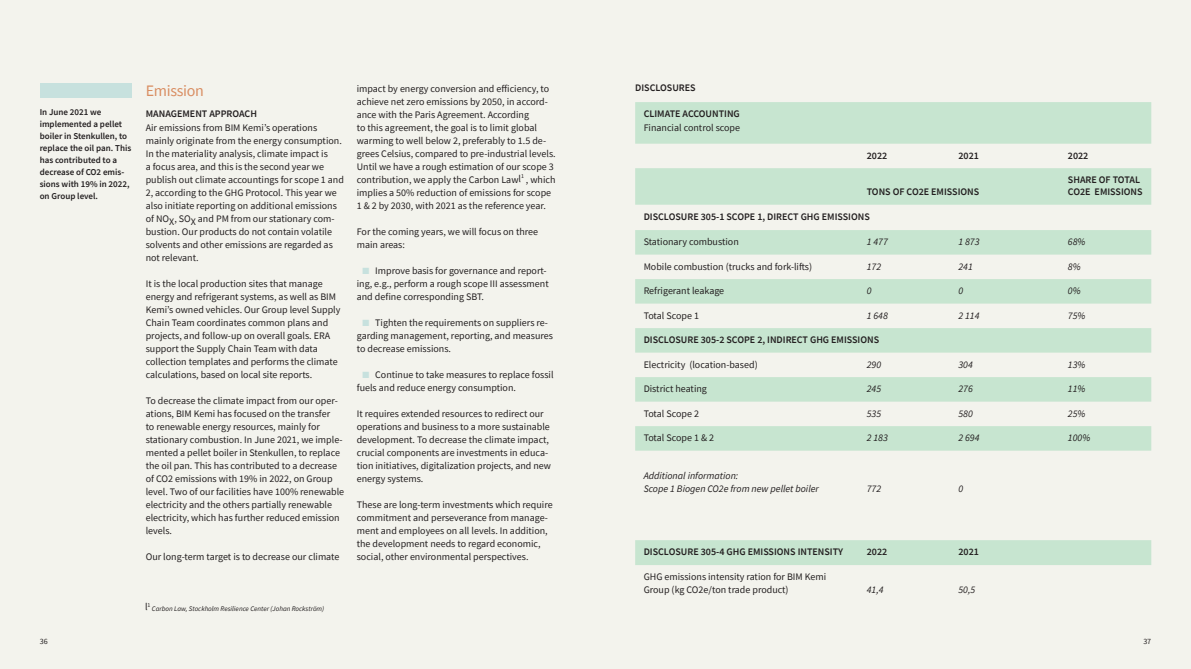
<style>
.page{position:relative;width:1191px;height:669px;background:#fff}
.page>*{position:absolute;margin:0;border:0;box-sizing:border-box;transform-origin:0 0}
.t1{font:16px "Source Sans Pro";letter-spacing:-.02em;color:#d98e63}
.t2{font:10px/13px "Source Sans Pro";color:#231f20}
.t3{font:600 10px/12px "Source Sans Pro";color:#231f20}
.t4{font:italic 10px/13px "Source Sans Pro";color:#231f20}
.t5{font:600 9px/12px "Source Sans Pro";color:#231f20}
.t6{font:8px "Source Sans Pro";color:#231f20}
.t7{font:italic 7px "Source Sans Pro";color:#231f20}
.s1{color:#c7e1de}
</style>
<div class="page">
<div style="left:0;top:0;width:595px;height:669px;background:#f3f3ed"></div>
<div style="left:595px;top:0;width:596px;height:669px;background:#f3f3ed"></div>
<div style="left:40px;top:84px;width:92px;height:14px;background:#c7e1de"></div>
<svg style="left:635px;top:102px;width:516px;height:463px"></svg>
<p class="t5" style="left:40px;top:106px;width:93px">In June 2021 we implemented a pellet boiler in Stenkullen, to replace the oil pan. This has contributed to a decrease of CO2 emis&shy;sions with 19% in 2022, on Group level.</p>
<h1 class="t1" style="left:146px;top:80px;width:60px">Emission</h1>
<p class="t3" style="left:146px;top:107px;width:113px">MANAGEMENT APPROACH</p>
<p class="t2" style="left:146px;top:121px;width:200px">Air emissions from BIM Kemi’s operations mainly originate from the energy consumption.<br>In the materiality analysis, climate impact is<br>a focus area, and this is the second year we publish out climate accountings for scope 1 and 2, according to the GHG Protocol. This year we also initiate reporting on additional emissions of NOX, SOX and PM from our stationary com&shy;bustion. Our products do not contain volatile solvents and other emissions are regarded as not relevant.</p>
<p class="t2" style="left:146px;top:277px;width:196px">It is the local production sites that manage energy and refrigerant systems, as well as BIM Kemi’s owned vehicles. Our Group level Supply Chain Team coordinates common plans and projects, and follow-up on overall goals. ERA support the Supply Chain Team with data collection templates and performs the climate calculations, based on local site reports.</p>
<p class="t2" style="left:146px;top:394px;width:200px">To decrease the climate impact from our oper&shy;ations, BIM Kemi has focused on the transfer<br>to renewable energy resources, mainly for stationary combustion. In June 2021, we imple&shy;mented a pellet boiler in Stenkullen, to replace the oil pan. This has contributed to a decrease of CO2 emissions with 19% in 2022, on Group level. Two of our facilities have 100% renewable electricity and the others partially renewable electricity, which has further reduced emission levels.</p>
<p class="t2" style="left:146px;top:550px;width:195px">Our long-term target is to decrease our climate</p>
<p class="t2" style="left:357px;top:82px;width:200px">impact by energy conversion and efficiency, to achieve net zero emissions by 2050, in accord&shy;ance with the Paris Agreement. According<br>to this agreement, the goal is to limit global warming to well below 2, preferably to 1.5 de&shy;grees Celsius, compared to pre-industrial levels.<br>Until we have a rough estimation of our scope 3 contribution, we apply the Carbon Lawl<sup>1</sup> , which implies a 50% reduction of emissions for scope 1 &amp; 2 by 2030, with 2021 as the reference year.</p>
<p class="t2" style="left:357px;top:225px;width:183px">For the coming years, we will focus on three main areas:</p>
<p class="t2" style="left:357px;top:264px;width:193px;text-indent:6px"><span class="s1">■</span> Improve basis for governance and report&shy;ing, e.g., perform a rough scope III assessment and define corresponding SBT.</p>
<p class="t2" style="left:357px;top:316px;width:198px;text-indent:6px"><span class="s1">■</span> Tighten the requirements on suppliers re&shy;garding management, reporting, and measures to decrease emissions.</p>
<p class="t2" style="left:357px;top:368px;width:198px;text-indent:6px"><span class="s1">■</span> Continue to take measures to replace fossil fuels and reduce energy consumption.</p>
<p class="t2" style="left:357px;top:407px;width:196px">It requires extended resources to redirect our operations and business to a more sustainable development. To decrease the climate impact, crucial components are investments in educa&shy;tion initiatives, digitalization projects, and new energy systems.</p>
<p class="t2" style="left:357px;top:498px;width:197px">These are long-term investments which require commitment and perseverance from manage&shy;ment and employees on all levels. In addition, the development needs to regard economic, social, other environmental perspectives.</p>
<p class="t2" style="left:145px;top:600px;width:7px">l<sup>1</sup></p>
<p class="t7" style="left:152px;top:604px;width:174px">Carbon Law, Stockholm Resilience Center (Johan Rockström)</p>
<p class="t3" style="left:635px;top:81px;width:62px">DISCLOSURES</p>
<p class="t3" style="left:643px;top:108px;width:98px">CLIMATE ACCOUNTING</p>
<p class="t2" style="left:643px;top:121px;width:98px">Financial control scope</p>
<p class="t3" style="left:866px;top:149px;width:22px">2022</p>
<p class="t3" style="left:958px;top:149px;width:22px">2021</p>
<p class="t3" style="left:1068px;top:149px;width:22px">2022</p>
<p class="t3" style="left:866px;top:186px;width:114px">TONS OF CO2E EMISSIONS</p>
<p class="t3" style="left:1068px;top:174px;width:76px">SHARE OF TOTAL<br>CO2E EMISSIONS</p>
<p class="t3" style="left:643px;top:210px;width:228px">DISCLOSURE 305-1 SCOPE 1, DIRECT GHG EMISSIONS</p>
<p class="t2" style="left:643px;top:235px;width:97px">Stationary combustion</p>
<p class="t4" style="left:866px;top:235px;width:23px">1 477</p>
<p class="t4" style="left:958px;top:235px;width:23px">1 873</p>
<p class="t4" style="left:1068px;top:235px;width:19px">68%</p>
<p class="t2" style="left:643px;top:260px;width:170px">Mobile combustion (trucks and fork-lifts)</p>
<p class="t4" style="left:866px;top:260px;width:16px">172</p>
<p class="t4" style="left:958px;top:260px;width:16px">241</p>
<p class="t4" style="left:1068px;top:260px;width:14px">8%</p>
<p class="t2" style="left:643px;top:284px;width:82px">Refrigerant leakage</p>
<p class="t4" style="left:866px;top:284px;width:6px">0</p>
<p class="t4" style="left:958px;top:284px;width:6px">0</p>
<p class="t4" style="left:1068px;top:284px;width:14px">0%</p>
<p class="t2" style="left:643px;top:309px;width:57px">Total Scope 1</p>
<p class="t4" style="left:866px;top:309px;width:23px">1 648</p>
<p class="t4" style="left:958px;top:309px;width:23px">2 114</p>
<p class="t4" style="left:1068px;top:309px;width:19px">75%</p>
<p class="t3" style="left:643px;top:334px;width:237px">DISCLOSURE 305-2 SCOPE 2, INDIRECT GHG EMISSIONS</p>
<p class="t2" style="left:643px;top:358px;width:115px">Electricity (location-based)</p>
<p class="t4" style="left:866px;top:358px;width:16px">290</p>
<p class="t4" style="left:958px;top:358px;width:16px">304</p>
<p class="t4" style="left:1068px;top:358px;width:19px">13%</p>
<p class="t2" style="left:643px;top:382px;width:65px">District heating</p>
<p class="t4" style="left:866px;top:382px;width:16px">245</p>
<p class="t4" style="left:958px;top:382px;width:16px">276</p>
<p class="t4" style="left:1068px;top:382px;width:19px">11%</p>
<p class="t2" style="left:643px;top:407px;width:57px">Total Scope 2</p>
<p class="t4" style="left:866px;top:407px;width:16px">535</p>
<p class="t4" style="left:958px;top:407px;width:16px">580</p>
<p class="t4" style="left:1068px;top:407px;width:19px">25%</p>
<p class="t2" style="left:643px;top:431px;width:72px">Total Scope 1 &amp; 2</p>
<p class="t4" style="left:866px;top:431px;width:23px">2 183</p>
<p class="t4" style="left:958px;top:431px;width:23px">2 694</p>
<p class="t4" style="left:1068px;top:431px;width:24px">100%</p>
<p class="t4" style="left:643px;top:469px;width:177px">Additional information:<br>Scope 1 Biogen CO2e from new pellet boiler</p>
<p class="t4" style="left:866px;top:482px;width:16px">772</p>
<p class="t4" style="left:958px;top:482px;width:6px">0</p>
<p class="t3" style="left:643px;top:546px;width:201px">DISCLOSURE 305-4 GHG EMISSIONS INTENSITY</p>
<p class="t3" style="left:866px;top:546px;width:22px">2022</p>
<p class="t3" style="left:958px;top:546px;width:22px">2021</p>
<p class="t2" style="left:643px;top:570px;width:184px">GHG emissions intensity ration for BIM Kemi<br>Group (kg CO2e/ton trade product)</p>
<p class="t4" style="left:866px;top:583px;width:18px">41,4</p>
<p class="t4" style="left:958px;top:583px;width:18px">50,5</p>
<p class="t6" style="left:40px;top:636px;width:9px">36</p>
<p class="t6" style="left:1143px;top:636px;width:9px">37</p>
</div>
